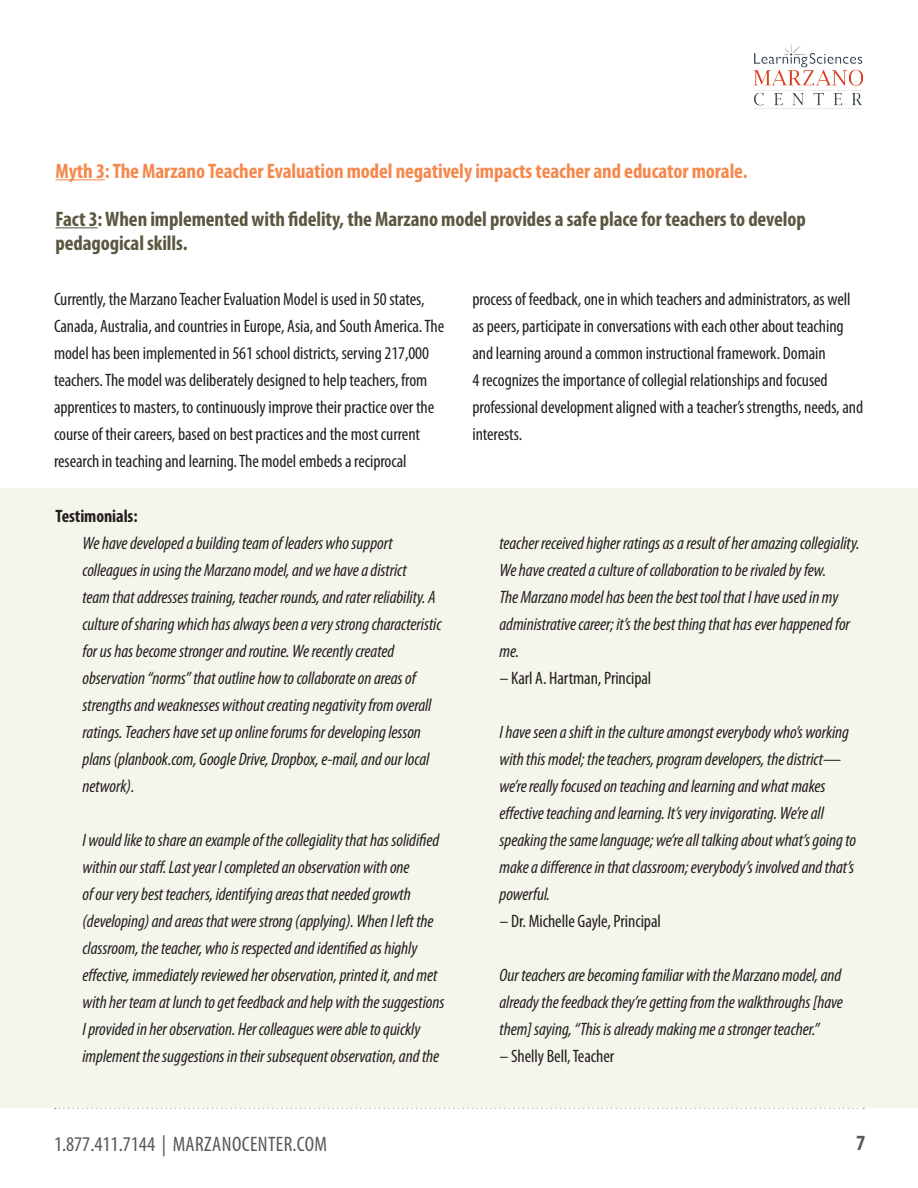
<style>
.page{position:relative;width:918px;height:1188px;background:#fff}
.page>*{position:absolute;margin:0;border:0;box-sizing:border-box;transform-origin:0 0}
.t1{font:700 condensed 21.75px "Myriad Pro";color:#57585a}
.Body_Copy{font:700 condensed 21px/24px "Myriad Pro";letter-spacing:-.005em;color:#5b5740}
.Body_Copy-2{font:700 condensed 21px "Myriad Pro";letter-spacing:-.005em;color:#f5884d}
.t2{font:condensed 21px "Myriad Pro";letter-spacing:.02em;color:#57585a}
.Body_Copy-3{font:italic condensed 18px/27px "Myriad Pro";letter-spacing:-.005em;color:#231f20}
.Body_Copy-4{font:condensed 18px/27px "Myriad Pro";letter-spacing:-.005em;color:#231f20}
.Body_Copy-5{font:700 condensed 18px "Myriad Pro";letter-spacing:-.005em;color:#231f20}
</style>
<div class="page">
<img style="left:753px;top:44px;width:111px;height:65px">
<div style="left:0;top:488px;width:918px;height:620px;background:#f5f5eb"></div>
<hr style="left:56px;top:179px;width:49px;height:1px;background:#f5884d">
<hr style="left:56px;top:227px;width:42px;height:1px;background:#5b5740">
<p class="Body_Copy-2" style="left:56px;top:158px;width:694px">Myth 3: The Marzano Teacher Evaluation model negatively impacts teacher and educator morale.</p>
<p class="Body_Copy" style="left:56px;top:206px;width:752px">Fact 3: When implemented with fidelity, the Marzano model provides a safe place for teachers to develop pedagogical skills.</p>
<p class="Body_Copy-4" style="left:54px;top:285px;width:392px">Currently, the Marzano Teacher Evaluation Model is used in 50 states, Canada, Australia, and countries in Europe, Asia, and South America. The model has been implemented in 561 school districts, serving 217,000 teachers. The model was deliberately designed to help teachers, from apprentices to masters, to continuously improve their practice over the course of their careers, based on best practices and the most current research in teaching and learning. The model embeds a reciprocal</p>
<p class="Body_Copy-4" style="left:472px;top:285px;width:392px">process of feedback, one in which teachers and administrators, as well as peers, participate in conversations with each other about teaching and learning around a common instructional framework. Domain<br>4 recognizes the importance of collegial relationships and focused professional development aligned with a teacher’s strengths, needs, and interests.</p>
<p class="Body_Copy-5" style="left:56px;top:505px;width:84px">Testimonials:</p>
<p class="Body_Copy-3" style="left:83px;top:530px;width:361px">We have developed a building team of leaders who support colleagues in using the Marzano model, and we have a district<br>team that addresses training, teacher rounds, and rater reliability. A culture of sharing which has always been a very strong characteristic for us has become stronger and routine. We recently created observation “norms” that outline how to collaborate on areas of strengths and weaknesses without creating negativity from overall ratings. Teachers have set up online forums for developing lesson plans (planbook.com, Google Drive, Dropbox, e-mail, and our local network).</p>
<p class="Body_Copy-3" style="left:83px;top:827px;width:364px">I would like to share an example of the collegiality that has solidified within our staff. Last year I completed an observation with one<br>of our very best teachers, identifying areas that needed growth (developing) and areas that were strong (applying). When I left the classroom, the teacher, who is respected and identified as highly effective, immediately reviewed her observation, printed it, and met with her team at lunch to get feedback and help with the suggestions I provided in her observation. Her colleagues were able to quickly implement the suggestions in their subsequent observation, and the</p>
<p class="Body_Copy-3" style="left:500px;top:530px;width:362px">teacher received higher ratings as a result of her amazing collegiality.<br>We have created a culture of collaboration to be rivaled by few.</p>
<p class="Body_Copy-3" style="left:500px;top:584px;width:352px">The Marzano model has been the best tool that I have used in my administrative career; it’s the best thing that has ever happened for me.</p>
<p class="Body_Copy-4" style="left:500px;top:665px;width:153px">– Karl A. Hartman, Principal</p>
<p class="Body_Copy-3" style="left:500px;top:719px;width:358px">I have seen a shift in the culture amongst everybody who’s working with this model; the teachers, program developers, the district— we’re really focused on teaching and learning and what makes effective teaching and learning. It’s very invigorating. We’re all speaking the same language; we’re all talking about what’s going to make a difference in that classroom; everybody’s involved and that’s powerful.</p>
<p class="Body_Copy-4" style="left:500px;top:908px;width:163px">– Dr. Michelle Gayle, Principal</p>
<p class="Body_Copy-3" style="left:500px;top:962px;width:345px;text-align:justify">Our teachers are becoming familiar with the Marzano model, and already the feedback they’re getting from the walkthroughs [have them] saying, “This is already making me a stronger teacher.”</p>
<p class="Body_Copy-4" style="left:500px;top:1043px;width:116px">– Shelly Bell, Teacher</p>
<p class="t2" style="left:54px;top:1132px;width:275px">1.877.411.7144 | MARZANOCENTER.COM</p>
<p class="t1" style="left:856px;top:1129px;width:11px">7</p>
</div>
